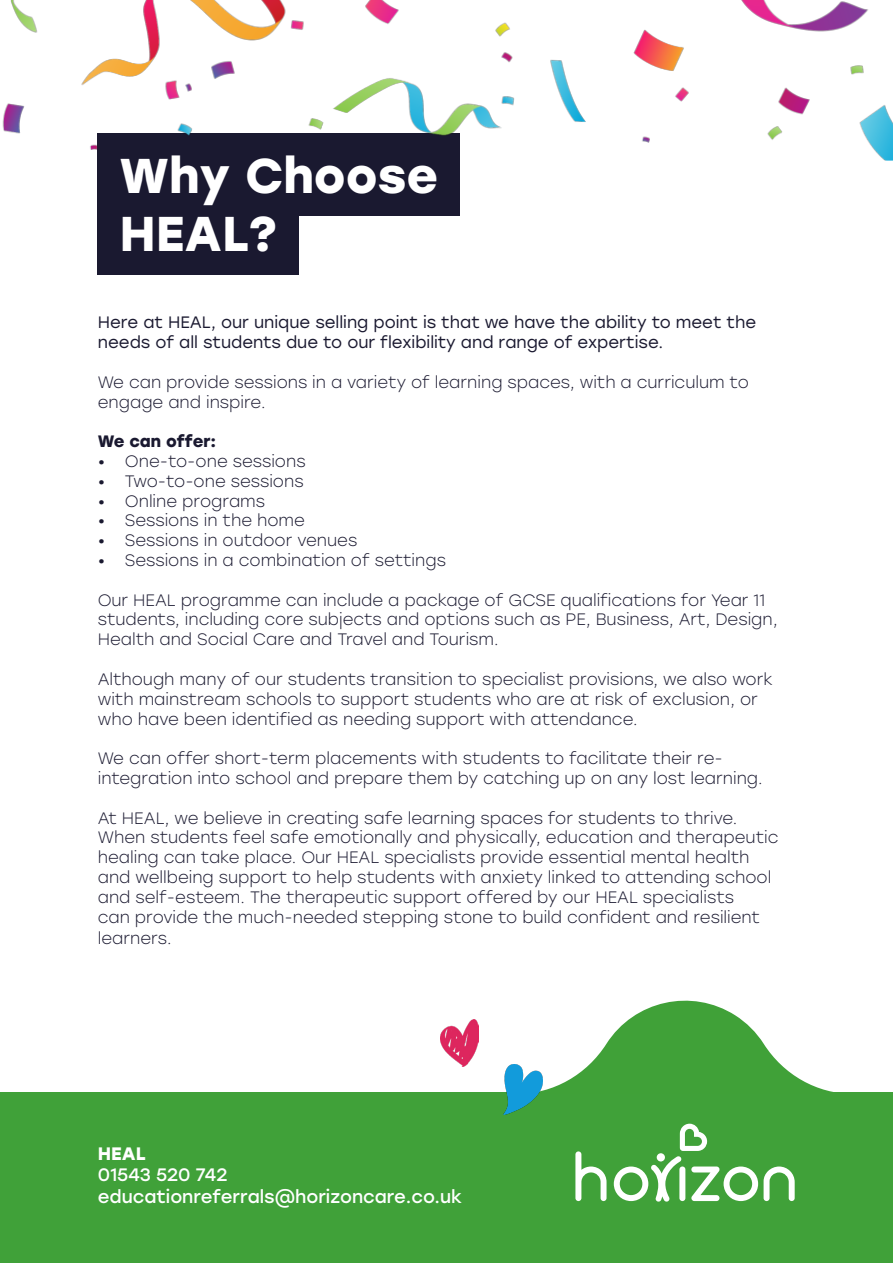
<style>
.page{position:relative;width:893px;height:1263px;background:#fff}
.page>*{position:absolute;margin:0;border:0;box-sizing:border-box;transform-origin:0 0}
.t1{font:700 48.75px "Stolzl";color:#fff}
.t2{font:18px/21.6px "Stolzl";color:#fff}
.t3{font:300 16.5px/19.8px "Stolzl";color:#1a1930}
.t4{font:16.5px/19.8px "Stolzl";color:#1a1930}
.t5{font:700 16.5px "Stolzl";color:#1a1930}
.s1{font-weight:700}
</style>
<div class="page">
<div style="left:97px;top:133px;width:363px;height:83px;background:#1a1930"></div>
<div style="left:97px;top:192px;width:202px;height:82px;background:#1a1930"></div>
<div style="left:0;top:1093px;width:893px;height:170px;background:#40a139"></div>
<svg style="left:542px;top:1000px;width:311px;height:93px"></svg>
<svg style="left:575px;top:1151px;width:31px;height:50px"></svg>
<svg style="left:764px;top:1166px;width:31px;height:35px"></svg>
<svg style="left:614px;top:1124px;width:144px;height:77px"></svg>
<img style="left:440px;top:1020px;width:39px;height:46px">
<img style="left:504px;top:1064px;width:38px;height:50px">
<img style="left:2px;top:0;width:891px;height:161px">
<p class="t1" style="left:119px;top:140px;width:320px">Why Choose</p>
<p class="t1" style="left:119px;top:199px;width:159px">HEAL?</p>
<p class="t4" style="left:98px;top:312px;width:660px">Here at HEAL, our unique selling point is that we have the ability to meet the needs of all students due to our flexibility and range of expertise.</p>
<p class="t3" style="left:98px;top:372px;width:652px">We can provide sessions in a variety of learning spaces, with a curriculum to engage and inspire.</p>
<p class="t5" style="left:98px;top:429px;width:120px">We can offer:</p>
<p class="t3" style="left:98px;top:451px;width:209px">• One-to-one sessions</p>
<p class="t3" style="left:98px;top:471px;width:207px">• Two-to-one sessions</p>
<p class="t3" style="left:98px;top:490px;width:169px">• Online programs</p>
<p class="t3" style="left:98px;top:510px;width:209px">• Sessions in the home</p>
<p class="t3" style="left:98px;top:530px;width:261px">• Sessions in outdoor venues</p>
<p class="t3" style="left:98px;top:550px;width:350px">• Sessions in a combination of settings</p>
<p class="t3" style="left:98px;top:589px;width:681px">Our HEAL programme can include a package of GCSE qualifications for Year 11 students, including core subjects and options such as PE, Business, Art, Design,<br>Health and Social Care and Travel and Tourism.</p>
<p class="t3" style="left:98px;top:669px;width:677px">Although many of our students transition to specialist provisions, we also work with mainstream schools to support students who are at risk of exclusion, or who have been identified as needing support with attendance.</p>
<p class="t3" style="left:98px;top:748px;width:666px">We can offer short-term placements with students to facilitate their re&shy;integration into school and prepare them by catching up on any lost learning.</p>
<p class="t3" style="left:98px;top:807px;width:682px">At HEAL, we believe in creating safe learning spaces for students to thrive.<br>When students feel safe emotionally and physically, education and therapeutic healing can take place. Our HEAL specialists provide essential mental health and wellbeing support to help students with anxiety linked to attending school and self-esteem. The therapeutic support offered by our HEAL specialists<br>can provide the much-needed stepping stone to build confident and resilient</p>
<p class="t3" style="left:98px;top:928px;width:75px">learners.</p>
<p class="t2" style="left:98px;top:1141px;width:131px"><span class="s1">HEAL<br></span>01543 520 742</p>
<p class="t2" style="left:98px;top:1185px;width:366px">educationreferrals@horizoncare.co.uk</p>
</div>
